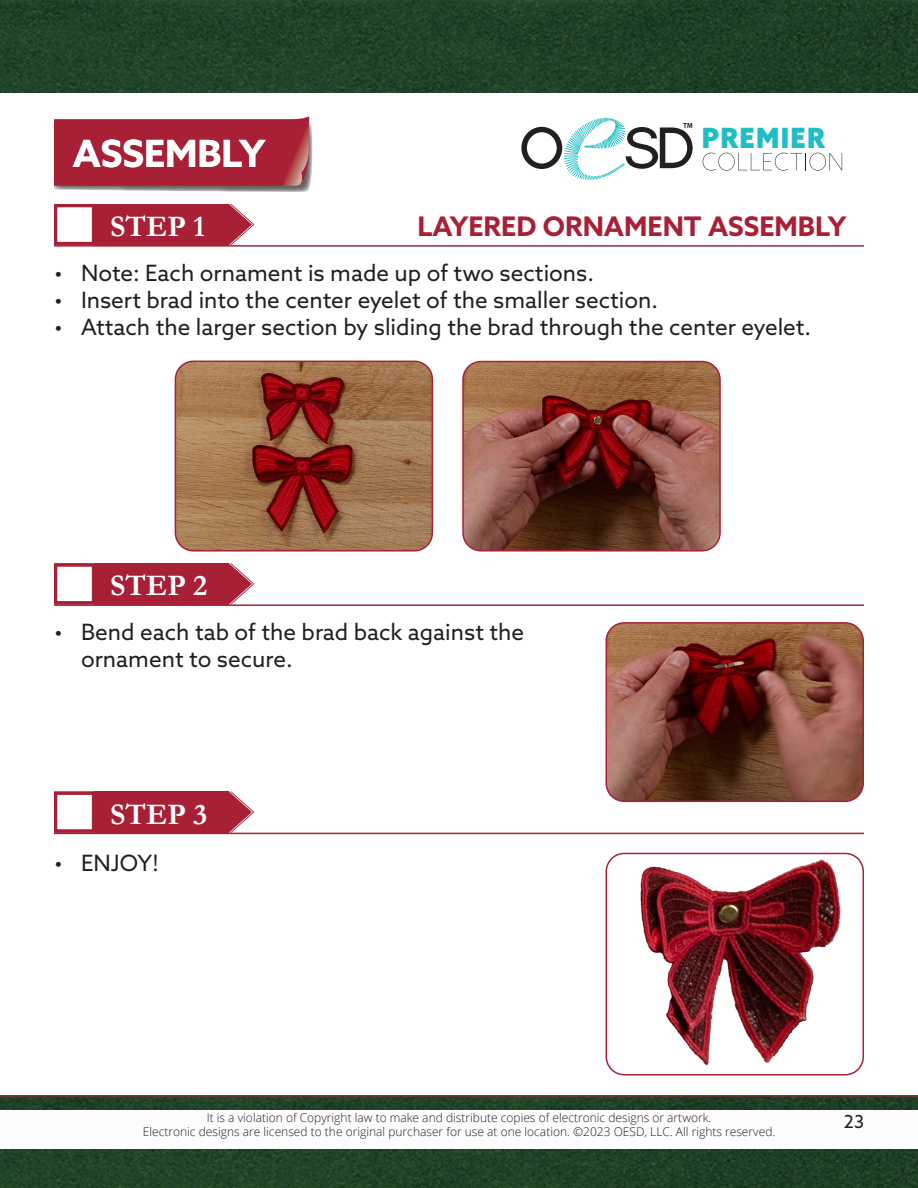
<style>
.page{position:relative;width:918px;height:1188px;background:#fff}
.page>*{position:absolute;margin:0;border:0;box-sizing:border-box;transform-origin:0 0}
.t1{font:700 37.5px "Azo Sans";color:#fff}
.t2{font:700 30px "Garamond";color:#fff}
.t3{font:900 27.9px "Azo Sans";letter-spacing:.05em;color:#21bdc5;scale:.95 1}
.t4{font:700 27px "Azo Sans";color:#a82035}
.t5{font:22.5px/27px "Azo Sans";color:#231f20}
.t6{font:18px "Azo Sans";color:#231f20}
.t7{font:300 12px "Open Sans";color:#231f20}
</style>
<div class="page">
<img style="left:0;top:1097px;width:918px;height:91px">
<div style="left:0;top:1110px;width:918px;height:38px;background:#fff"></div>
<img style="left:0;top:0;width:918px;height:92px">
<hr style="left:0;top:1095px;width:918px;height:2px;background:#a82035">
<svg style="left:54px;top:204px;width:41px;height:41px"></svg>
<div style="left:56px;top:207px;width:37px;height:36px;border:1px solid #a82035"></div>
<svg style="left:54px;top:563px;width:41px;height:41px"></svg>
<div style="left:56px;top:566px;width:37px;height:36px;border:1px solid #a82035"></div>
<svg style="left:54px;top:791px;width:42px;height:42px"></svg>
<div style="left:56px;top:794px;width:37px;height:36px;border:1px solid #a82035"></div>
<hr style="left:54px;top:604px;width:810px;height:2px;background:#a82035">
<hr style="left:54px;top:833px;width:810px;height:1px;background:#a82035">
<hr style="left:54px;top:245px;width:810px;height:2px;background:#a82035">
<div style="left:95px;top:563px;width:134px;height:41px;background:#a82035"></div>
<svg style="left:229px;top:563px;width:25px;height:41px"></svg>
<div style="left:95px;top:792px;width:134px;height:41px;background:#a82035"></div>
<svg style="left:229px;top:792px;width:25px;height:41px"></svg>
<div style="left:95px;top:204px;width:134px;height:41px;background:#a82035"></div>
<svg style="left:229px;top:204px;width:25px;height:41px"></svg>
<img style="left:175px;top:361px;width:257px;height:188px">
<div style="left:175px;top:361px;width:258px;height:191px;border:2px solid #a82035;border-radius:18px"></div>
<img style="left:465px;top:362px;width:253px;height:187px">
<div style="left:462px;top:361px;width:259px;height:191px;border:2px solid #a82035;border-radius:18px"></div>
<img style="left:613px;top:853px;width:243px;height:220px">
<div style="left:606px;top:853px;width:258px;height:223px;border:2px solid #a82035;border-radius:18px"></div>
<img style="left:606px;top:623px;width:257px;height:178px">
<div style="left:606px;top:622px;width:258px;height:180px;border:2px solid #a82035;border-radius:18px"></div>
<svg style="left:521px;top:118px;width:172px;height:62px"></svg>
<svg style="left:703px;top:153px;width:139px;height:18px"></svg>
<svg style="left:54px;top:116px;width:259px;height:76px"></svg>
<p class="t1" style="left:73px;top:129px;width:194px">ASSEMBLY</p>
<p class="t3" style="left:702px;top:119px;width:131px">PREMIER</p>
<p class="t2" style="left:110px;top:206px;width:97px">STEP 1</p>
<p class="t4" style="left:418px;top:208px;width:430px">LAYERED ORNAMENT ASSEMBLY</p>
<p class="t5" style="left:54px;top:259px;width:542px">• Note: Each ornament is made up of two sections.</p>
<p class="t5" style="left:54px;top:286px;width:606px">• Insert brad into the center eyelet of the smaller section.</p>
<p class="t5" style="left:54px;top:313px;width:759px">• Attach the larger section by sliding the brad through the center eyelet.</p>
<p class="t2" style="left:110px;top:565px;width:99px">STEP 2</p>
<p class="t5" style="left:81px;top:618px;width:445px;text-indent:-27px">• Bend each tab of the brad back against the ornament to secure.</p>
<p class="t2" style="left:110px;top:794px;width:99px">STEP 3</p>
<p class="t5" style="left:54px;top:849px;width:107px">• ENJOY!</p>
<p class="t7" style="left:207px;top:1105px;width:506px">It is a violation of Copyright law to make and distribute copies of electronic designs or artwork.</p>
<p class="t7" style="left:143px;top:1119px;width:634px">Electronic designs are licensed to the original purchaser for use at one location. ©2023 OESD, LLC. All rights reserved.</p>
<p class="t6" style="left:844px;top:1109px;width:22px">23</p>
</div>
